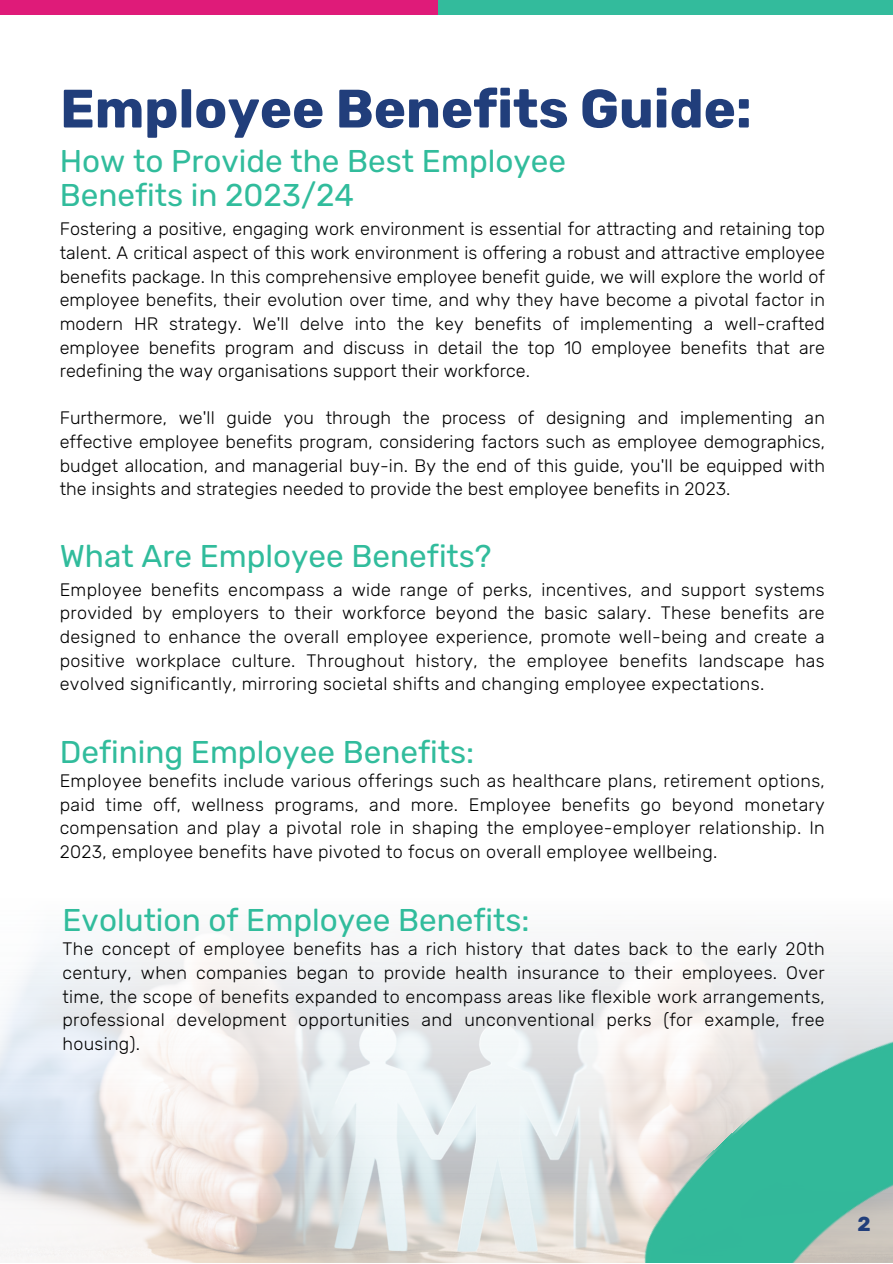
<style>
.page{position:relative;width:893px;height:1264px;background:#fff}
.page>*{position:absolute;margin:0;border:0;box-sizing:border-box;transform-origin:0 0}
.t1{font:700 54px "Rubik";color:#213e7b}
.t2{font:31.5px/33.8px "Rubik";color:#31bc9c}
.t3{font:700 20.25px "Rubik";color:#213e7b}
.t4{font:300 18px/23.5px "Rubik";letter-spacing:.015em;color:#000;text-align:justify}
</style>
<div class="page">
<img style="left:0;top:944px;width:406px;height:318px">
<img style="left:406px;top:944px;width:486px;height:318px">
<div style="left:0;top:0;width:437px;height:14px;background:#df1b79"></div>
<div style="left:437px;top:0;width:455px;height:14px;background:#33bb9c"></div>
<p class="t1" style="left:60px;top:77px;width:693px">Employee Benefits Guide:</p>
<p class="t2" style="left:60px;top:145px;width:508px">How to Provide the Best Employee<br>Benefits in 2023/24</p>
<p class="t4" style="left:60px;top:217px;width:766px">Fostering a positive, engaging work environment is essential for attracting and retaining top talent. A critical aspect of this work environment is offering a robust and attractive employee benefits package. In this comprehensive employee benefit guide, we will explore the world of employee benefits, their evolution over time, and why they have become a pivotal factor in modern HR strategy. We'll delve into the key benefits of implementing a well-crafted employee benefits program and discuss in detail the top 10 employee benefits that are redefining the way organisations support their workforce.</p>
<p class="t4" style="left:60px;top:406px;width:766px">Furthermore, we'll guide you through the process of designing and implementing an effective employee benefits program, considering factors such as employee demographics, budget allocation, and managerial buy-in. By the end of this guide, you'll be equipped with the insights and strategies needed to provide the best employee benefits in 2023.</p>
<p class="t2" style="left:60px;top:539px;width:433px">What Are Employee Benefits?</p>
<p class="t4" style="left:60px;top:577px;width:766px">Employee benefits encompass a wide range of perks, incentives, and support systems provided by employers to their workforce beyond the basic salary. These benefits are designed to enhance the overall employee experience, promote well-being and create a positive workplace culture. Throughout history, the employee benefits landscape has evolved significantly, mirroring societal shifts and changing employee expectations.</p>
<p class="t2" style="left:60px;top:735px;width:416px">Defining Employee Benefits:</p>
<p class="t4" style="left:60px;top:769px;width:766px">Employee benefits include various offerings such as healthcare plans, retirement options, paid time off, wellness programs, and more. Employee benefits go beyond monetary compensation and play a pivotal role in shaping the employee-employer relationship. In 2023, employee benefits have pivoted to focus on overall employee wellbeing.</p>
<p class="t2" style="left:63px;top:903px;width:468px">Evolution of Employee Benefits:</p>
<p class="t4" style="left:63px;top:937px;width:763px">The concept of employee benefits has a rich history that dates back to the early 20th century, when companies began to provide health insurance to their employees. Over time, the scope of benefits expanded to encompass areas like flexible work arrangements, professional development opportunities and unconventional perks (for example, free housing).</p>
<p class="t3" style="left:857px;top:1211px;width:15px">2</p>
</div>
